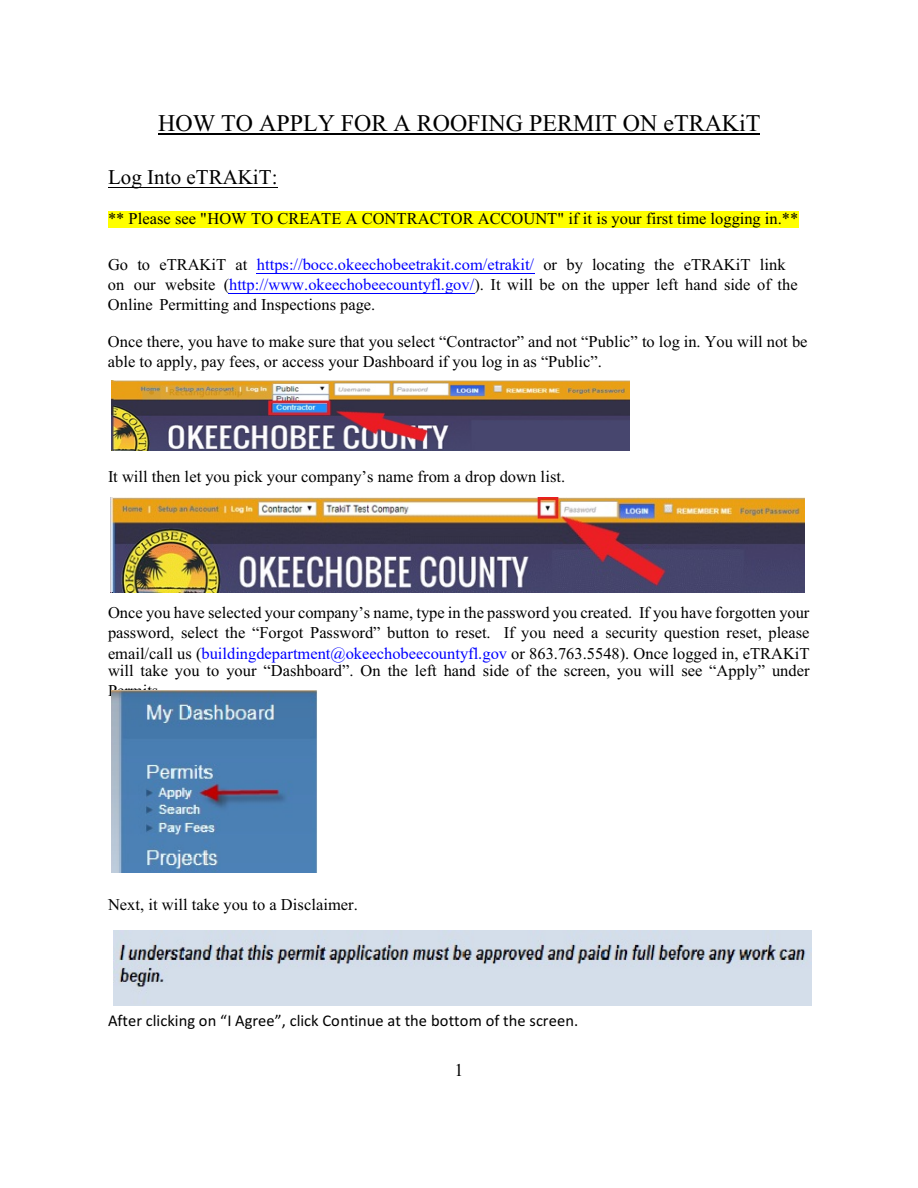
<style>
.page{position:relative;width:918px;height:1188px;background:#fff}
.page>*{position:absolute;margin:0;border:0;box-sizing:border-box;transform-origin:0 0}
.t1{font:24px "Times New Roman";color:#000}
.t2{font:21px "Times New Roman";color:#000}
.t3{font:18px "Times New Roman";color:#000}
.t4{font:16.5px/19.8px "Times New Roman";color:#000}
.t5{font:16.5px "Calibri";color:#000}
.s1{color:#00f}
</style>
<div class="page">
<hr style="left:108px;top:187px;width:170px;height:1px;background:#000">
<hr style="left:158px;top:134px;width:602px;height:1px;background:#000">
<div style="left:108px;top:211px;width:691px;height:16px;background:#ff0"></div>
<img style="left:111px;top:380px;width:519px;height:71px">
<img style="left:110px;top:497px;width:694px;height:95px">
<img style="left:112px;top:690px;width:205px;height:182px">
<img style="left:114px;top:931px;width:698px;height:74px">
<hr style="left:256px;top:273px;width:279px;height:1px;background:#00f">
<hr style="left:229px;top:293px;width:246px;height:1px;background:#00f">
<h3 class="t1" style="left:158px;top:114px;width:604px">HOW TO APPLY FOR A ROOFING PERMIT ON eTRAKiT</h3>
<h3 class="t2" style="left:108px;top:170px;width:171px">Log Into eTRAKiT:</h3>
<p class="t4" style="left:108px;top:210px;width:692px">** Please see "HOW TO CREATE A CONTRACTOR ACCOUNT" if it is your first time logging in.**</p>
<p class="t4" style="left:108px;top:256px;width:691px">Go to eTRAKiT at <span class="s1">https://bocc.okeechobeetrakit.com/etrakit/</span> or by locating the eTRAKiT link on our website (<span class="s1">http://www.</span><span class="s1">okeechobeecountyfl.gov</span><span class="s1">/</span>). It will be on the upper left hand side of the<br>Online Permitting and Inspections page.</p>
<p class="t4" style="left:108px;top:334px;width:701px">Once there, you have to make sure that you select “Contractor” and not “Public” to log in. You will not be able to apply, pay fees, or access your Dashboard if you log in as “Public”.</p>
<p class="t4" style="left:108px;top:468px;width:459px">It will then let you pick your company’s name from a drop down list.</p>
<p class="t4" style="left:108px;top:604px;width:703px">Once you have selected your company’s name, type in the password you created. If you have forgotten your password, select the “Forgot Password” button to reset. If you need a security question reset, please</p>
<p class="t4" style="left:108px;top:646px;width:703px;line-height:17.5px">email/call us (<span class="s1">buildingdepartment@okeechobeecountyfl.gov</span> or 863.763.5548). Once logged in, eTRAKiT will take you to your “Dashboard”. On the left hand side of the screen, you will see “Apply” under</p>
<p class="t4" style="left:108px;top:682px;width:56px">Permits.</p>
<p class="t4" style="left:108px;top:896px;width:251px">Next, it will take you to a Disclaimer.</p>
<p class="t5" style="left:108px;top:1013px;width:472px">After clicking on “I Agree”, click Continue at the bottom of the screen.</p>
<p class="t3" style="left:454px;top:1063px;width:10px">1</p>
</div>
